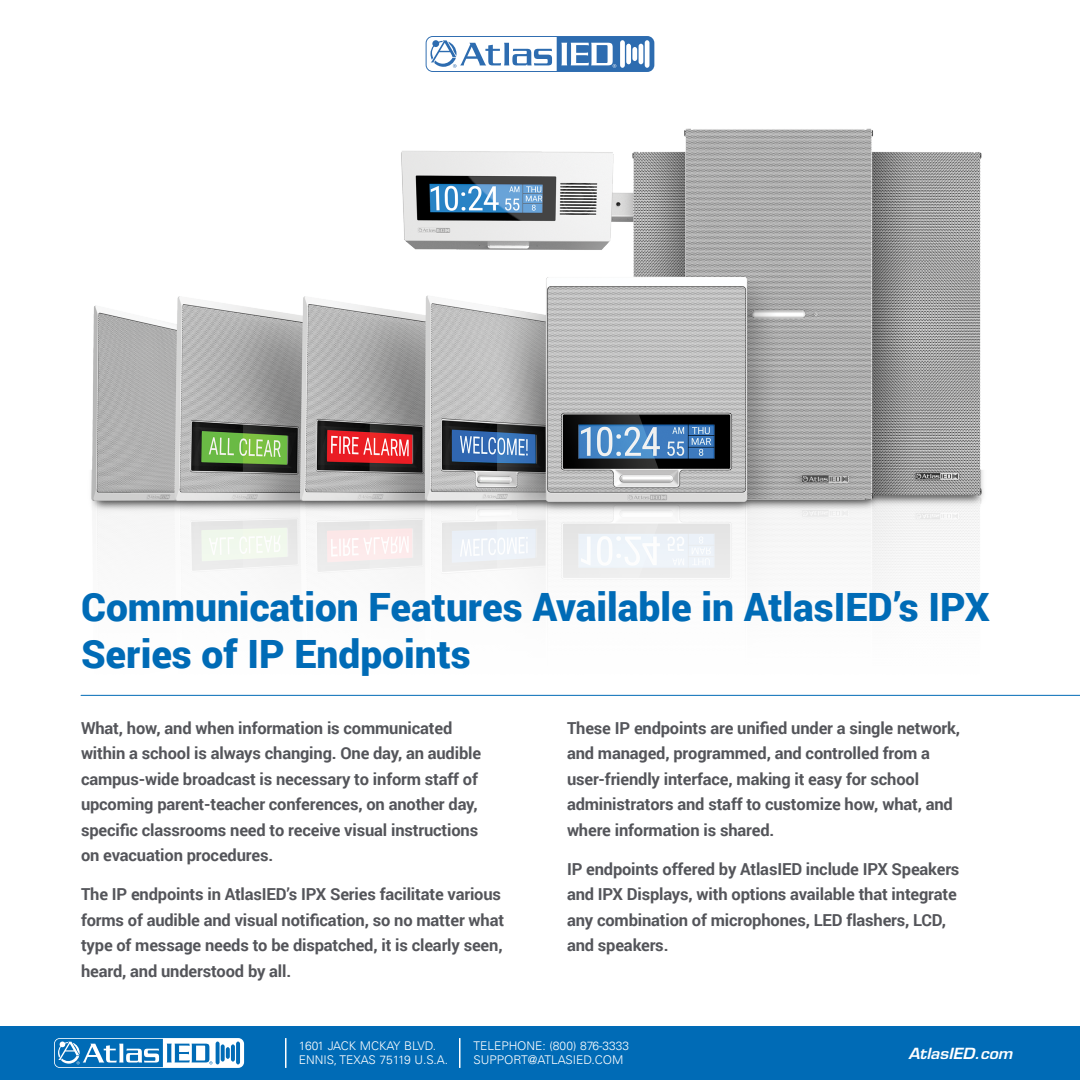
<style>
.page{position:relative;width:1080px;height:1080px;background:#fff}
.page>*{position:absolute;margin:0;border:0;box-sizing:border-box;transform-origin:0 0}
.t1{font:900 39px/46.8px "Roboto";color:#006bb6}
.t2{font:700 16.5px/25.5px "Roboto";letter-spacing:-.01em;color:#54555a}
.t3{font:italic 600 15px "Eurostile LT Std";color:#fff;scale:1.05 1}
.t4{font:300 12px/13.5px "Univers LT";color:#fff}
</style>
<div class="page">
<div style="left:426px;top:36px;width:228px;height:36px;background:#2d6cb0;border-radius:7px"></div>
<div style="left:620px;top:40px;width:5px;height:28px;background:#fff;border-radius:3px"></div>
<div style="left:645px;top:40px;width:5px;height:28px;background:#fff;border-radius:3px"></div>
<div style="left:626px;top:44px;width:5px;height:20px;background:#fff;border-radius:3px"></div>
<hr style="left:639px;top:44px;width:4px;height:20px;background:#fff;border-radius:3px">
<div style="left:632px;top:47px;width:5px;height:14px;background:#fff;border-radius:3px"></div>
<svg style="left:427px;top:37px;width:189px;height:34px"></svg>
<img style="left:80px;top:128px;width:917px;height:568px">
<div style="left:0;top:1026px;width:1080px;height:54px;background:#006bb6"></div>
<svg style="left:54px;top:1038px;width:190px;height:30px"></svg>
<hr style="left:285px;top:1038px;width:2px;height:30px;background:#fff">
<hr style="left:459px;top:1038px;width:1px;height:30px;background:#fff">
<hr style="left:81px;top:695px;width:999px;height:1px;background:#006bb6">
<p class="t1" style="left:81px;top:583px;width:910px">Communication Features Available in AtlasIED’s IPX<br>Series of IP Endpoints</p>
<p class="t2" style="left:81px;top:715px;width:402px">What, how, and when information is communicated within a school is always changing. One day, an audible campus-wide broadcast is necessary to inform staff of upcoming parent-teacher conferences, on another day, specific classrooms need to receive visual instructions on evacuation procedures.</p>
<p class="t2" style="left:81px;top:881px;width:425px">The IP endpoints in AtlasIED’s IPX Series facilitate various forms of audible and visual notification, so no matter what type of message needs to be dispatched, it is clearly seen, heard, and understood by all.</p>
<p class="t2" style="left:567px;top:715px;width:395px">These IP endpoints are unified under a single network, and managed, programmed, and controlled from a user-friendly interface, making it easy for school administrators and staff to customize how, what, and where information is shared.</p>
<p class="t2" style="left:567px;top:856px;width:394px">IP endpoints offered by AtlasIED include IPX Speakers and IPX Displays, with options available that integrate any combination of microphones, LED flashers, LCD, and speakers.</p>
<p class="t4" style="left:299px;top:1039px;width:151px">1601 JACK MCKAY BLVD.<br>ENNIS, TEXAS 75119 U.S.A.</p>
<p class="t4" style="left:473px;top:1039px;width:157px">TELEPHONE: (800) 876-3333</p>
<p class="t4" style="left:473px;top:1053px;width:152px">SUPPORT@ATLASIED.COM</p>
<p class="t3" style="left:908px;top:1044px;width:101px">AtlasIED.com</p>
</div>
